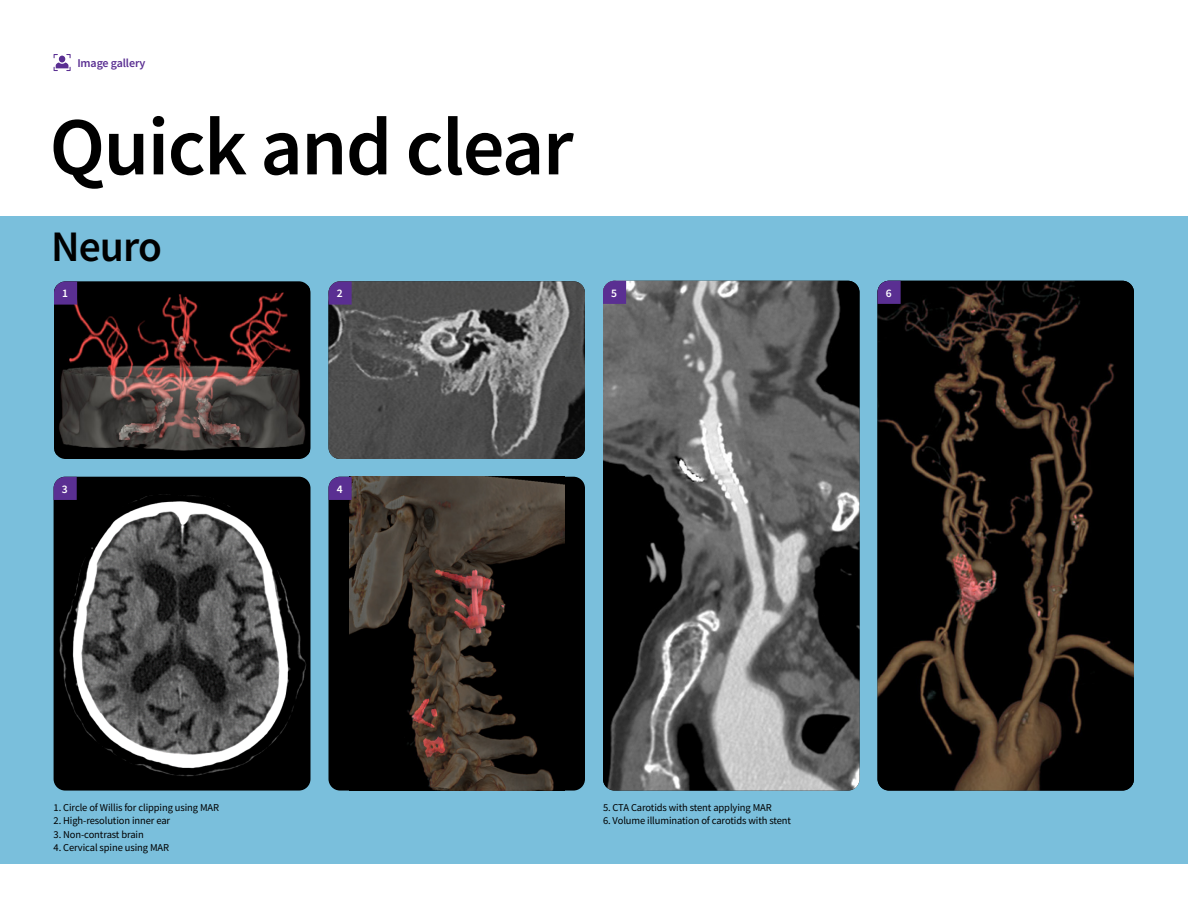
<style>
.page{position:relative;width:1188px;height:918px;background:#fff}
.page>*{position:absolute;margin:0;border:0;box-sizing:border-box;transform-origin:0 0}
.Headline_45{font:600 82.5px "Source Sans Pro";letter-spacing:-.02em;color:#000}
.Headline_35{font:600 43.5px "Source Sans Pro";letter-spacing:-.02em;color:#000}
.Chapter_Header{font:600 12px "Source Sans Pro";letter-spacing:-.01em;color:#5a2f92}
.Body_Head{font:600 11.55px "Source Sans Pro";color:#fff}
.t1{font:10.5px "Source Sans Pro";letter-spacing:-.01em;color:#000}
</style>
<div class="page">
<div style="left:0;top:216px;width:1188px;height:648px;background:#7abfdc"></div>
<div style="left:54px;top:281px;width:257px;height:178px;background:#000;border-radius:12px"></div>
<img style="left:55px;top:286px;width:255px;height:169px">
<div style="left:54px;top:477px;width:256px;height:314px;background:#000;border-radius:12px"></div>
<img style="left:59px;top:494px;width:247px;height:283px">
<img style="left:328px;top:281px;width:257px;height:178px">
<div style="left:328px;top:477px;width:257px;height:314px;background:#000;border-radius:12px"></div>
<img style="left:349px;top:477px;width:215px;height:314px">
<img style="left:603px;top:281px;width:256px;height:510px">
<img style="left:878px;top:281px;width:256px;height:510px">
<svg style="left:54px;top:281px;width:23px;height:24px"></svg>
<svg style="left:54px;top:477px;width:23px;height:23px"></svg>
<svg style="left:328px;top:281px;width:24px;height:24px"></svg>
<svg style="left:603px;top:281px;width:23px;height:23px"></svg>
<svg style="left:878px;top:281px;width:23px;height:23px"></svg>
<svg style="left:328px;top:477px;width:24px;height:23px"></svg>
<svg style="left:54px;top:54px;width:17px;height:17px"></svg>
<p class="Chapter_Header" style="left:77px;top:55px;width:70px">Image gallery</p>
<p class="Headline_45" style="left:50px;top:93px;width:526px">Quick and clear</p>
<p class="Headline_35" style="left:51px;top:218px;width:112px">Neuro</p>
<p class="Body_Head" style="left:62px;top:286px;width:7px">1</p>
<p class="Body_Head" style="left:62px;top:481px;width:7px">3</p>
<p class="Body_Head" style="left:337px;top:286px;width:7px">2</p>
<p class="Body_Head" style="left:611px;top:285px;width:7px">5</p>
<p class="Body_Head" style="left:886px;top:285px;width:7px">6</p>
<p class="Body_Head" style="left:337px;top:481px;width:7px">4</p>
<p class="t1" style="left:54px;top:801px;width:167px">1. Circle of Willis for clipping using MAR</p>
<p class="t1" style="left:54px;top:814px;width:118px">2. High-resolution inner ear</p>
<p class="t1" style="left:54px;top:828px;width:92px">3. Non-contrast brain</p>
<p class="t1" style="left:54px;top:841px;width:117px">4. Cervical spine using MAR</p>
<p class="t1" style="left:603px;top:801px;width:170px">5. CTA Carotids with stent applying MAR</p>
<p class="t1" style="left:603px;top:814px;width:190px">6. Volume illumination of carotids with stent</p>
</div>
